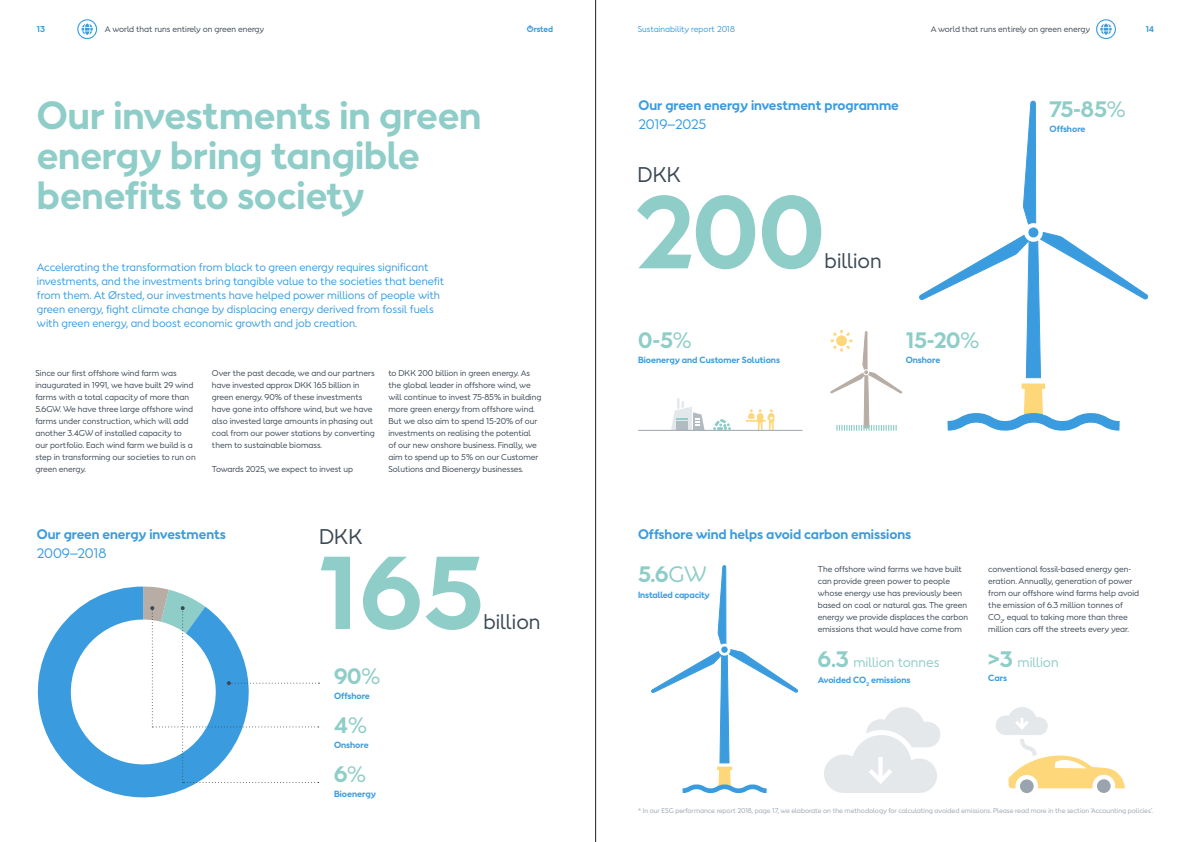
<style>
.page{position:relative;width:1191px;height:842px;background:#fff}
.page>*{position:absolute;margin:0;border:0;box-sizing:border-box;transform-origin:0 0}
._21_24_regular{font:700 97px "Orsted Sans";letter-spacing:.01em;color:#8ecdc8}
._37_40_bold_rubrik{font:700 37px "Orsted Sans";color:#8ecdc8}
._21_24_regular-2{font:700 21px "Orsted Sans";color:#8ecdc8}
._8_12_bread{font:700 21px "Orsted Sans";color:#8ecdc8}
._21_24_regular-3{font:20px "Orsted Sans";color:#3b4956}
._13_16_bold{font:700 13px "Orsted Sans";color:#3a9cde}
._8_12_bread-2{font:13px "Orsted Sans";color:#8ecdc8}
._13_16_bold-2{font:13px "Orsted Sans";letter-spacing:-.005em;color:#3a9cde}
._10_5_14_regular{font:10.5px/14px "Orsted Sans";color:#3a9cde}
._21_24_regular-4{font:700 8.5px "Orsted Sans";color:#3a9cde}
._8_12_bread-3{font:700 8.5px "Orsted Sans";letter-spacing:-.01em;color:#3a9cde}
._8_12_bread-4{font:8px/12px "Orsted Sans";color:#3b4956}
._37_40_bold_rubrik-2{font:8px "Orsted Sans";color:#3b4956}
.t1{font:8px "Orsted Sans";letter-spacing:.005em;color:#3a9cde}
._13_16_bold-3{font:700 8px "Orsted Sans";letter-spacing:-.01em;color:#3a9cde}
._8_12_bread-5{font:6.5px "Orsted Sans";color:#99a4ae}
.s1{font-weight:400}
.s2{font-weight:700;font-size:21px}
</style>
<div class="page">
<hr style="left:595px;top:0;width:1px;height:842px;background:#231f20">
<svg style="left:37px;top:623px;width:159px;height:175px"></svg>
<svg style="left:919px;top:100px;width:229px;height:331px"></svg>
<svg style="left:63px;top:586px;width:256px;height:197px"></svg>
<svg style="left:746px;top:409px;width:28px;height:21px"></svg>
<svg style="left:671px;top:398px;width:33px;height:32px"></svg>
<svg style="left:713px;top:419px;width:18px;height:11px"></svg>
<hr style="left:638px;top:430px;width:164px;height:1px;background:#99a4ae">
<svg style="left:996px;top:707px;width:129px;height:86px"></svg>
<svg style="left:824px;top:707px;width:116px;height:86px"></svg>
<svg style="left:651px;top:565px;width:146px;height:229px"></svg>
<svg style="left:830px;top:330px;width:71px;height:101px"></svg>
<div style="left:836px;top:335px;width:11px;height:11px;background:#fdd779;border-radius:50%"></div>
<svg style="left:77px;top:19px;width:20px;height:20px"></svg>
<svg style="left:1096px;top:19px;width:20px;height:20px"></svg>
<p class="_13_16_bold-3" style="left:37px;top:24px;width:10px">13</p>
<p class="_13_16_bold-3" style="left:527px;top:24px;width:28px">Ørsted</p>
<p class="t1" style="left:638px;top:24px;width:99px">Sustainability report 2018</p>
<p class="_13_16_bold-3" style="left:1145px;top:24px;width:10px">14</p>
<p class="_37_40_bold_rubrik-2" style="left:105px;top:24px;width:161px">A world that runs entirely on green energy</p>
<p class="_37_40_bold_rubrik-2" style="left:930px;top:24px;width:161px">A world that runs entirely on green energy</p>
<p class="_37_40_bold_rubrik" style="left:37px;top:90px;width:446px">Our investments in green</p>
<p class="_37_40_bold_rubrik" style="left:37px;top:130px;width:384px">energy bring tangible</p>
<p class="_37_40_bold_rubrik" style="left:37px;top:170px;width:329px">benefits to society</p>
<p class="_10_5_14_regular" style="left:37px;top:260px;width:409px">Accelerating the transformation from black to green energy requires significant investments, and the investments bring tangible value to the societies that benefit from them. At Ørsted, our investments have helped power millions of people with green energy, fight climate change by displacing energy derived from fossil fuels with green energy, and boost economic growth and job creation.</p>
<p class="_8_12_bread-4" style="left:35px;top:367px;width:162px">Since our first offshore wind farm was inaugurated in 1991, we have built 29 wind farms with a total capacity of more than 5.6GW. We have three large offshore wind farms under construction, which will add another 3.4GW of installed capacity to our portfolio. Each wind farm we build is a step in transforming our societies to run on green energy.</p>
<p class="_8_12_bread-4" style="left:212px;top:367px;width:164px">Over the past decade, we and our partners have invested approx DKK 165 billion in green energy. 90% of these investments have gone into offshore wind, but we have also invested large amounts in phasing out coal from our power stations by converting them to sustainable biomass.</p>
<p class="_8_12_bread-4" style="left:212px;top:463px;width:143px">Towards 2025, we expect to invest up</p>
<p class="_8_12_bread-4" style="left:388px;top:367px;width:154px">to DKK 200 billion in green energy. As the global leader in offshore wind, we will continue to invest 75-85% in building more green energy from offshore wind.<br>But we also aim to spend 15-20% of our investments on realising the potential<br>of our new onshore business. Finally, we aim to spend up to 5% on our Customer Solutions and Bioenergy businesses.</p>
<p class="_13_16_bold" style="left:37px;top:525px;width:190px">Our green energy investments</p>
<p class="_13_16_bold-2" style="left:37px;top:544px;width:71px">2009–2018</p>
<p class="_21_24_regular-3" style="left:319px;top:523px;width:45px">DKK</p>
<p class="_21_24_regular" style="left:319px;top:528px;width:165px">165</p>
<p class="_21_24_regular-3" style="left:483px;top:608px;width:59px">billion</p>
<p class="_21_24_regular-2" style="left:334px;top:662px;width:48px">90<span class="s1">%</span></p>
<p class="_21_24_regular-4" style="left:334px;top:690px;width:37px">Offshore</p>
<p class="_21_24_regular-2" style="left:334px;top:711px;width:34px">4<span class="s1">%</span></p>
<p class="_21_24_regular-4" style="left:334px;top:739px;width:36px">Onshore</p>
<p class="_21_24_regular-2" style="left:334px;top:760px;width:33px">6<span class="s1">%</span></p>
<p class="_21_24_regular-4" style="left:334px;top:788px;width:43px">Bioenergy</p>
<p class="_13_16_bold" style="left:638px;top:96px;width:262px">Our green energy investment programme</p>
<p class="_13_16_bold-2" style="left:638px;top:115px;width:69px">2019–2025</p>
<p class="_21_24_regular-3" style="left:637px;top:161px;width:45px">DKK</p>
<p class="_21_24_regular" style="left:635px;top:168px;width:191px">200</p>
<p class="_21_24_regular-3" style="left:824px;top:248px;width:59px">billion</p>
<p class="_21_24_regular-2" style="left:638px;top:326px;width:55px">0-5<span class="s1">%</span></p>
<p class="_21_24_regular-4" style="left:638px;top:354px;width:143px">Bioenergy and Customer Solutions</p>
<p class="_21_24_regular-2" style="left:905px;top:326px;width:75px">15-20<span class="s1">%</span></p>
<p class="_21_24_regular-4" style="left:905px;top:354px;width:36px">Onshore</p>
<p class="_21_24_regular-2" style="left:1049px;top:95px;width:77px">75-85<span class="s1">%</span></p>
<p class="_21_24_regular-4" style="left:1049px;top:123px;width:37px">Offshore</p>
<p class="_13_16_bold" style="left:638px;top:525px;width:275px">Offshore wind helps avoid carbon emissions</p>
<p class="_8_12_bread-4" style="left:818px;top:563px;width:152px">The offshore wind farms we have built can provide green power to people whose energy use has previously been based on coal or natural gas. The green energy we provide displaces the carbon emissions that would have come from</p>
<p class="_8_12_bread" style="left:638px;top:560px;width:70px">5.6<span class="s1">GW</span></p>
<p class="_8_12_bread-3" style="left:638px;top:589px;width:73px">Installed capacity</p>
<p class="_8_12_bread-2" style="left:818px;top:653px;width:123px"><span class="s2">6.3</span> million tonnes</p>
<p class="_8_12_bread-3" style="left:818px;top:674px;width:94px">Avoided CO<sub>2</sub> emissions</p>
<p class="_8_12_bread-4" style="left:988px;top:563px;width:152px">conventional fossil-based energy gen&shy;eration. Annually, generation of power from our offshore wind farms help avoid the emission of 6.3 million tonnes of CO<sub>2</sub>, equal to taking more than three million cars off the streets every year.</p>
<p class="_8_12_bread-2" style="left:988px;top:653px;width:72px"><span class="s2">&gt;3</span> million</p>
<p class="_8_12_bread-3" style="left:988px;top:672px;width:20px">Cars</p>
<p class="_8_12_bread-5" style="left:638px;top:806px;width:516px">* In our ESG performance report 2018, page 17, we elaborate on the methodology for calculating avoided emissions. Please read more in the section 'Accounting policies'.</p>
</div>
